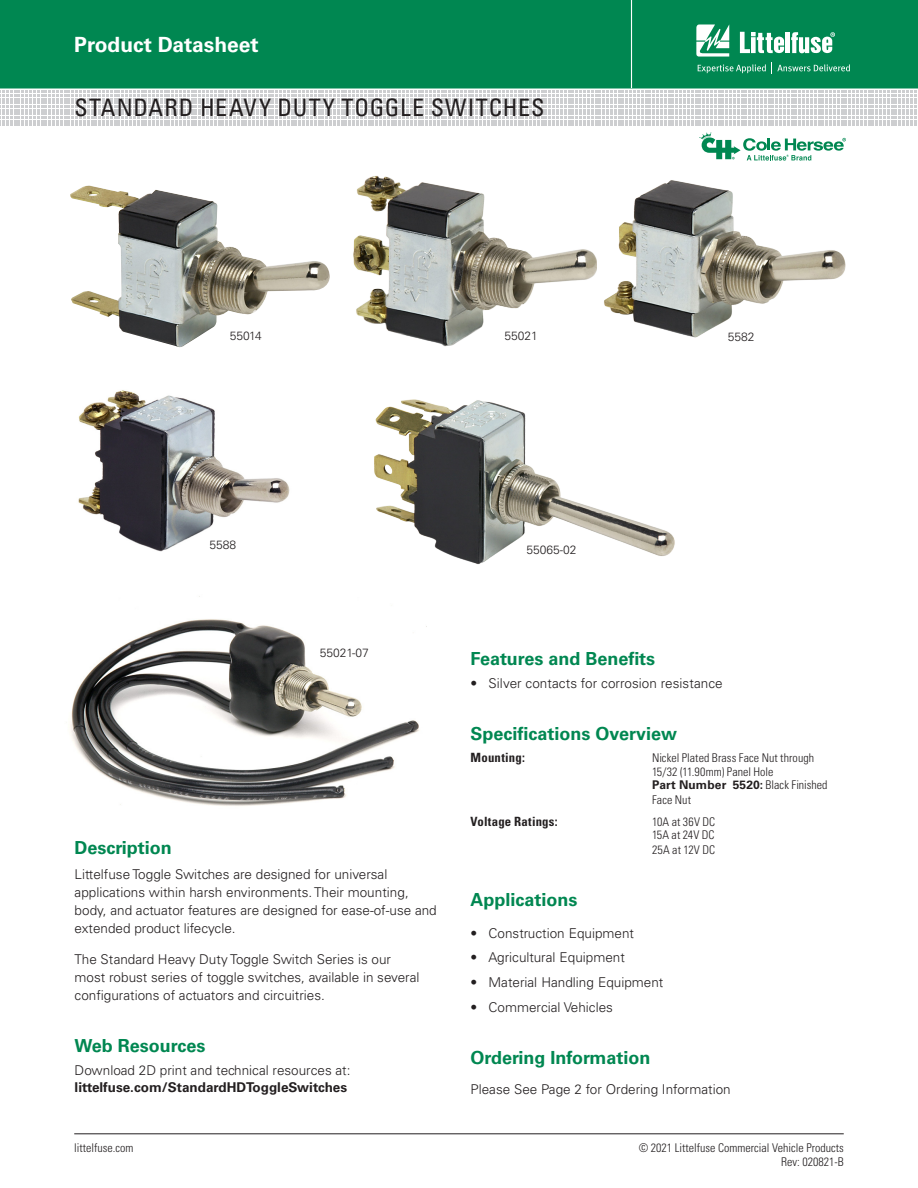
<style>
.page{position:relative;width:918px;height:1188px;background:#fff}
.page>*{position:absolute;margin:0;border:0;box-sizing:border-box;transform-origin:0 0}
.Head_Large{font:condensed 24px "Univers LT Std";letter-spacing:.045em;color:#231f20}
.t1{font:700 21px "Univers LT Std";color:#fff}
.Green_Subheads{font:700 18px "Univers LT Std";color:#008751}
.Specifications{font:700 18px "Univers LT Std";color:#008751}
.Body_text{font:300 13.5px/18px "Univers LT Std";color:#231f20}
.Specifications-2{font:700 condensed 12.75px "Univers LT Std";letter-spacing:.015em;color:#231f20}
.Specifications-3{font:300 condensed 12px/13.5px "Univers LT Std";color:#231f20}
.t2{font:300 12px "Univers LT Std";color:#231f20}
.s1{font-weight:700}
.s2{font-weight:700;font-stretch:normal}
</style>
<div class="page">
<div style="left:0;top:0;width:918px;height:88px;background:#008751"></div>
<hr style="left:631px;top:0;width:1px;height:88px;background:#fff">
<hr style="left:74px;top:1134px;width:770px;height:1px;background:#231f20">
<svg style="left:0;top:91px;width:917px;height:35px"></svg>
<svg style="left:696px;top:24px;width:33px;height:33px"></svg>
<hr style="left:786px;top:32px;width:4px;height:21px;background:#fff">
<svg style="left:791px;top:32px;width:44px;height:21px"></svg>
<svg style="left:740px;top:32px;width:44px;height:21px"></svg>
<svg style="left:698px;top:64px;width:68px;height:9px"></svg>
<svg style="left:772px;top:63px;width:78px;height:11px"></svg>
<img style="left:353px;top:176px;width:243px;height:171px">
<img style="left:78px;top:390px;width:212px;height:162px">
<img style="left:604px;top:180px;width:242px;height:158px">
<img style="left:70px;top:186px;width:260px;height:161px">
<img style="left:70px;top:596px;width:357px;height:210px">
<svg style="left:699px;top:132px;width:147px;height:29px"></svg>
<img style="left:374px;top:399px;width:301px;height:165px">
<h2 class="t1" style="left:74px;top:32px;width:186px">Product Datasheet</h2>
<p class="Head_Large" style="left:74px;top:93px;width:472px">STANDARD HEAVY DUTY TOGGLE SWITCHES</p>
<p class="t2" style="left:230px;top:329px;width:33px">55014</p>
<p class="t2" style="left:728px;top:329px;width:28px">5582</p>
<p class="t2" style="left:504px;top:329px;width:35px">55021</p>
<p class="t2" style="left:209px;top:538px;width:28px">5588</p>
<p class="t2" style="left:526px;top:542px;width:52px">55065-02</p>
<p class="t2" style="left:320px;top:646px;width:51px">55021-07</p>
<p class="Green_Subheads" style="left:75px;top:837px;width:99px">Description</p>
<p class="Body_text" style="left:75px;top:865px;width:364px">Littelfuse Toggle Switches are designed for universal applications within harsh environments. Their mounting, body, and actuator features are designed for ease-of-use and extended product lifecycle.</p>
<p class="Body_text" style="left:75px;top:950px;width:346px">The Standard Heavy Duty Toggle Switch Series is our most robust series of toggle switches, available in several configurations of actuators and circuitries.</p>
<p class="Green_Subheads" style="left:75px;top:1035px;width:132px">Web Resources</p>
<p class="Body_text" style="left:75px;top:1062px;width:277px;line-height:16.5px">Download 2D print and technical resources at: <span class="s1">littelfuse.com/StandardHDToggleSwitches</span></p>
<p class="Specifications-3" style="left:74px;top:1141px;width:61px">littelfuse.com</p>
<p class="Green_Subheads" style="left:471px;top:648px;width:186px">Features and Benefits</p>
<p class="Body_text" style="left:471px;top:674px;width:254px">• Silver contacts for corrosion resistance</p>
<p class="Green_Subheads" style="left:471px;top:723px;width:208px">Specifications Overview</p>
<p class="Specifications-2" style="left:471px;top:750px;width:56px">Mounting:</p>
<p class="Specifications-3" style="left:652px;top:751px;width:177px">Nickel Plated Brass Face Nut through<br>15/32 (11.90mm) Panel Hole<br><span class="s2">Part Number 5520:</span> Black Finished</p>
<p class="Specifications-3" style="left:652px;top:793px;width:41px">Face Nut</p>
<p class="Specifications-2" style="left:471px;top:813px;width:89px">Voltage Ratings:</p>
<p class="Specifications-3" style="left:652px;top:815px;width:65px">10A at 36V DC<br>15A at 24V DC</p>
<p class="Specifications-3" style="left:652px;top:843px;width:65px">25A at 12V DC</p>
<p class="Specifications" style="left:471px;top:889px;width:109px">Applications</p>
<p class="Body_text" style="left:471px;top:924px;width:165px">• Construction Equipment</p>
<p class="Body_text" style="left:471px;top:949px;width:156px">• Agricultural Equipment</p>
<p class="Body_text" style="left:471px;top:973px;width:194px">• Material Handling Equipment</p>
<p class="Body_text" style="left:471px;top:998px;width:144px">• Commercial Vehicles</p>
<p class="Green_Subheads" style="left:471px;top:1047px;width:181px">Ordering Information</p>
<p class="Body_text" style="left:471px;top:1080px;width:262px">Please See Page 2 for Ordering Information</p>
<p class="Specifications-3" style="left:639px;top:1141px;width:207px;text-align:right">© 2021 Littelfuse Commercial Vehicle Products<br>Rev: 020821-B</p>
</div>
